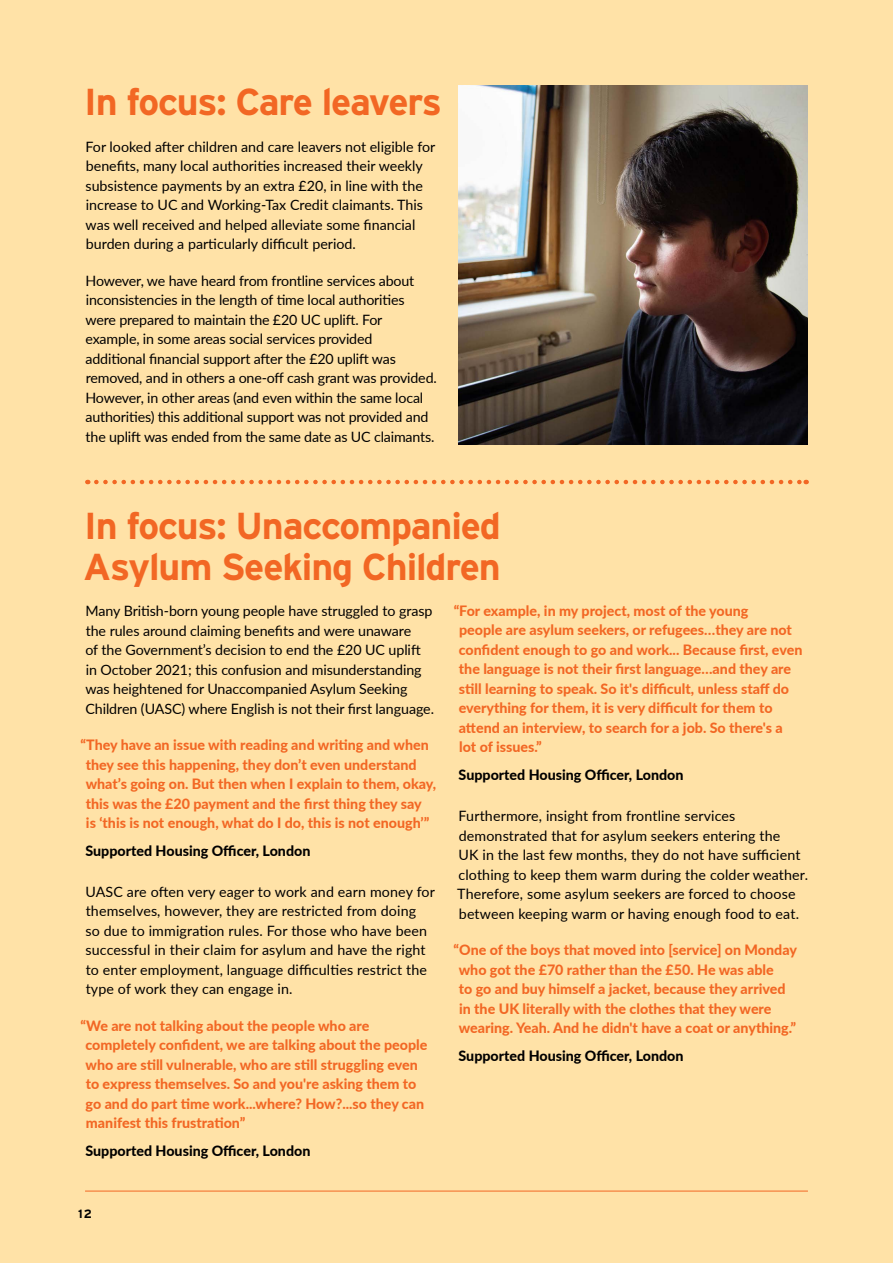
<style>
.page{position:relative;width:893px;height:1263px;background:#ffe2a7}
.page>*{position:absolute;margin:0;border:0;box-sizing:border-box;transform-origin:0 0}
.t1{font:700 37.5px/40.5px "Interstate";letter-spacing:-.03em;color:#f26724}
.t2{font:14.25px/19.5px "Lato";letter-spacing:-.005em;color:#000}
.t3{font:800 14.25px/19.5px "Lato";color:#f26724}
.t4{font:800 14.25px "Lato";color:#000}
.t5{font:700 12px "Interstate";color:#000}
</style>
<div class="page">
<img style="left:458px;top:85px;width:350px;height:359px">
<svg style="left:96px;top:480px;width:711px;height:4px"></svg>
<hr style="left:85px;top:1191px;width:723px;height:1px;background:#f26724">
<h1 class="t1" style="left:84px;top:81px;width:359px">In focus: Care leavers</h1>
<p class="t2" style="left:86px;top:136px;width:351px">For looked after children and care leavers not eligible for benefits, many local authorities increased their weekly subsistence payments by an extra £20, in line with the increase to UC and Working-Tax Credit claimants. This was well received and helped alleviate some financial burden during a particularly difficult period.</p>
<p class="t2" style="left:85px;top:270px;width:353px">However, we have heard from frontline services about inconsistencies in the length of time local authorities were prepared to maintain the £20 UC uplift. For example, in some areas social services provided<br>additional financial support after the £20 uplift was removed, and in others a one-off cash grant was provided.<br>However, in other areas (and even within the same local authorities) this additional support was not provided and the uplift was ended from the same date as UC claimants.</p>
<h1 class="t1" style="left:83px;top:505px;width:419px">In focus: Unaccompanied<br>Asylum Seeking Children</h1>
<p class="t2" style="left:85px;top:600px;width:350px">Many British-born young people have struggled to grasp the rules around claiming benefits and were unaware<br>of the Government’s decision to end the £20 UC uplift in October 2021; this confusion and misunderstanding was heightened for Unaccompanied Asylum Seeking Children (UASC) where English is not their first language.</p>
<p class="t3" style="left:86px;top:734px;width:352px;text-indent:-5px">“They have an issue with reading and writing and when they see this happening, they don’t even understand what’s going on. But then when I explain to them, okay, this was the £20 payment and the first thing they say<br>is ‘this is not enough, what do I do, this is not enough’”</p>
<p class="t4" style="left:85px;top:840px;width:226px">Supported Housing Officer, London</p>
<p class="t2" style="left:85px;top:881px;width:351px">UASC are often very eager to work and earn money for themselves, however, they are restricted from doing<br>so due to immigration rules. For those who have been successful in their claim for asylum and have the right to enter employment, language difficulties restrict the type of work they can engage in.</p>
<p class="t3" style="left:86px;top:1015px;width:343px;text-indent:-5px">“We are not talking about the people who are completely confident, we are talking about the people who are still vulnerable, who are still struggling even to express themselves. So and you're asking them to go and do part time work...where? How?...so they can manifest this frustration”</p>
<p class="t4" style="left:85px;top:1140px;width:226px">Supported Housing Officer, London</p>
<p class="t3" style="left:459px;top:600px;width:345px;text-indent:-5px">“For example, in my project, most of the young<br>people are asylum seekers, or refugees…they are not confident enough to go and work... Because first, even the language is not their first language…and they are still learning to speak. So it's difficult, unless staff do everything for them, it is very difficult for them to attend an interview, to search for a job. So there's a lot of issues.”</p>
<p class="t4" style="left:459px;top:765px;width:226px">Supported Housing Officer, London</p>
<p class="t2" style="left:457px;top:806px;width:352px">Furthermore, insight from frontline services demonstrated that for asylum seekers entering the<br>UK in the last few months, they do not have sufficient clothing to keep them warm during the colder weather.<br>Therefore, some asylum seekers are forced to choose between keeping warm or having enough food to eat.</p>
<p class="t3" style="left:459px;top:939px;width:340px;text-indent:-5px">“One of the boys that moved into [service] on Monday who got the £70 rather than the £50. He was able<br>to go and buy himself a jacket, because they arrived in the UK literally with the clothes that they were wearing. Yeah. And he didn't have a coat or anything.”</p>
<p class="t4" style="left:459px;top:1045px;width:226px">Supported Housing Officer, London</p>
<p class="t5" style="left:78px;top:1206px;width:16px">12</p>
</div>
